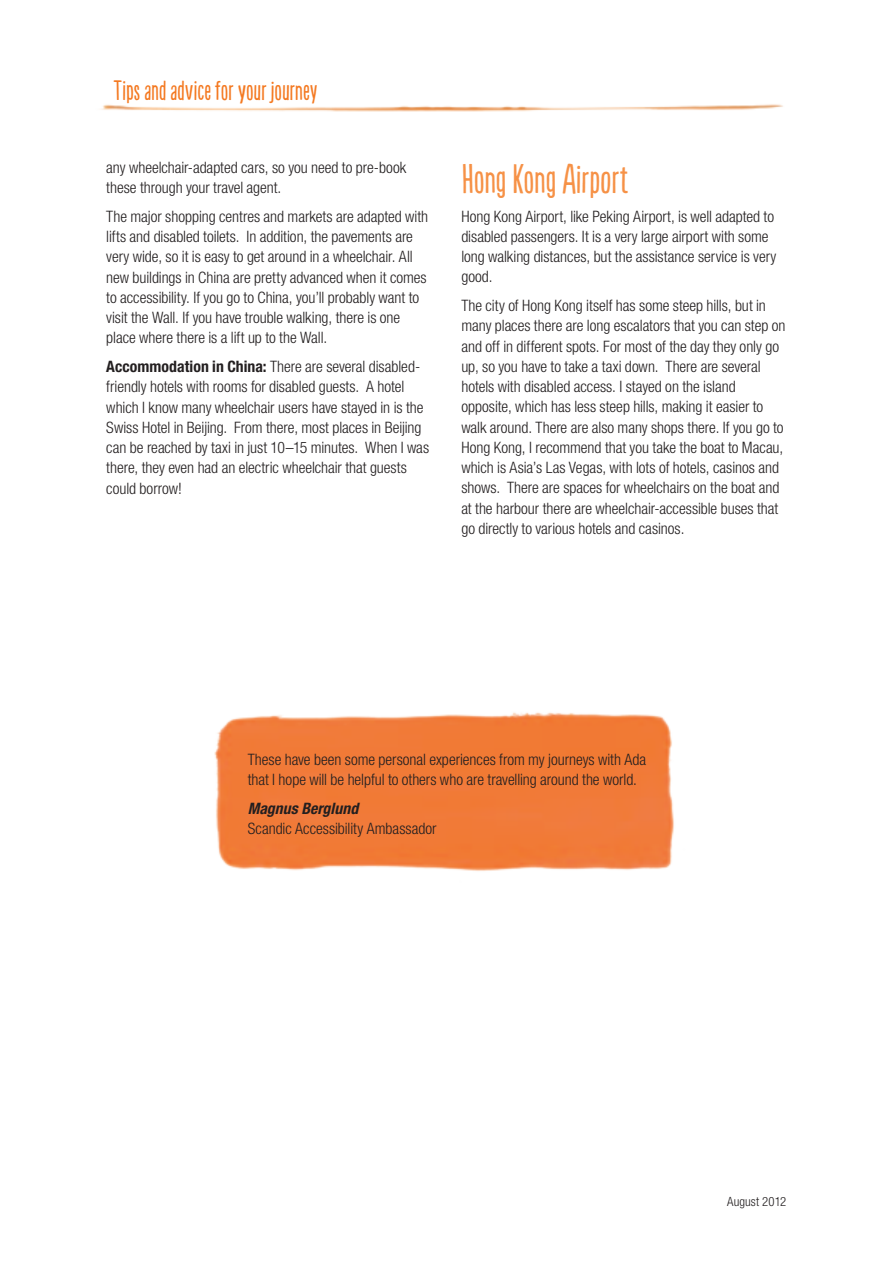
<style>
.page{position:relative;width:893px;height:1263px;background:#fff}
.page>*{position:absolute;margin:0;border:0;box-sizing:border-box;transform-origin:0 0}
.t1{font:39px "Populaire For Scandic";color:#f69146}
.t2{font:27px "Populaire For Scandic";letter-spacing:.005em;color:#f47921}
.t3{font:300 condensed 15.75px/20.2px "Helvetica Neue LT Std";color:#231f20}
.t4{font:italic 700 condensed 15.75px "Helvetica Neue LT Std";letter-spacing:.005em;color:#231f20}
.t5{font:300 condensed 12.75px "Helvetica Neue LT Std";letter-spacing:.005em;color:#231f20}
.s1{font-weight:700}
</style>
<div class="page">
<img style="left:101px;top:104px;width:682px;height:8px">
<img style="left:214px;top:712px;width:460px;height:159px">
<h2 class="t2" style="left:114px;top:75px;width:205px">Tips and advice for your journey</h2>
<p class="t3" style="left:106px;top:157px;width:301px">any wheelchair-adapted cars, so you need to pre-book these through your travel agent.</p>
<p class="t3" style="left:106px;top:206px;width:323px">The major shopping centres and markets are adapted with lifts and disabled toilets. In addition, the pavements are very wide, so it is easy to get around in a wheelchair. All new buildings in China are pretty advanced when it comes to accessibility. If you go to China, you’ll probably want to visit the Wall. If you have trouble walking, there is one place where there is a lift up to the Wall.</p>
<p class="t3" style="left:106px;top:356px;width:324px"><span class="s1">Accommodation in China:</span> There are several disabled&shy;friendly hotels with rooms for disabled guests. A hotel which I know many wheelchair users have stayed in is the Swiss Hotel in Beijing. From there, most places in Beijing can be reached by taxi in just 10–15 minutes. When I was there, they even had an electric wheelchair that guests could borrow!</p>
<h1 class="t1" style="left:461px;top:157px;width:168px">Hong Kong Airport</h1>
<p class="t3" style="left:461px;top:206px;width:316px">Hong Kong Airport, like Peking Airport, is well adapted to disabled passengers. It is a very large airport with some long walking distances, but the assistance service is very good.</p>
<p class="t3" style="left:461px;top:295px;width:326px">The city of Hong Kong itself has some steep hills, but in many places there are long escalators that you can step on and off in different spots. For most of the day they only go up, so you have to take a taxi down. There are several hotels with disabled access. I stayed on the island opposite, which has less steep hills, making it easier to walk around. There are also many shops there. If you go to Hong Kong, I recommend that you take the boat to Macau, which is Asia’s Las Vegas, with lots of hotels, casinos and shows. There are spaces for wheelchairs on the boat and at the harbour there are wheelchair-accessible buses that go directly to various hotels and casinos.</p>
<p class="t3" style="left:248px;top:749px;width:400px">These have been some personal experiences from my journeys with Ada that I hope will be helpful to others who are travelling around the world.</p>
<p class="t4" style="left:248px;top:798px;width:112px">Magnus Berglund</p>
<p class="t3" style="left:248px;top:818px;width:190px">Scandic Accessibility Ambassador</p>
<p class="t5" style="left:727px;top:1194px;width:61px">August 2012</p>
</div>
